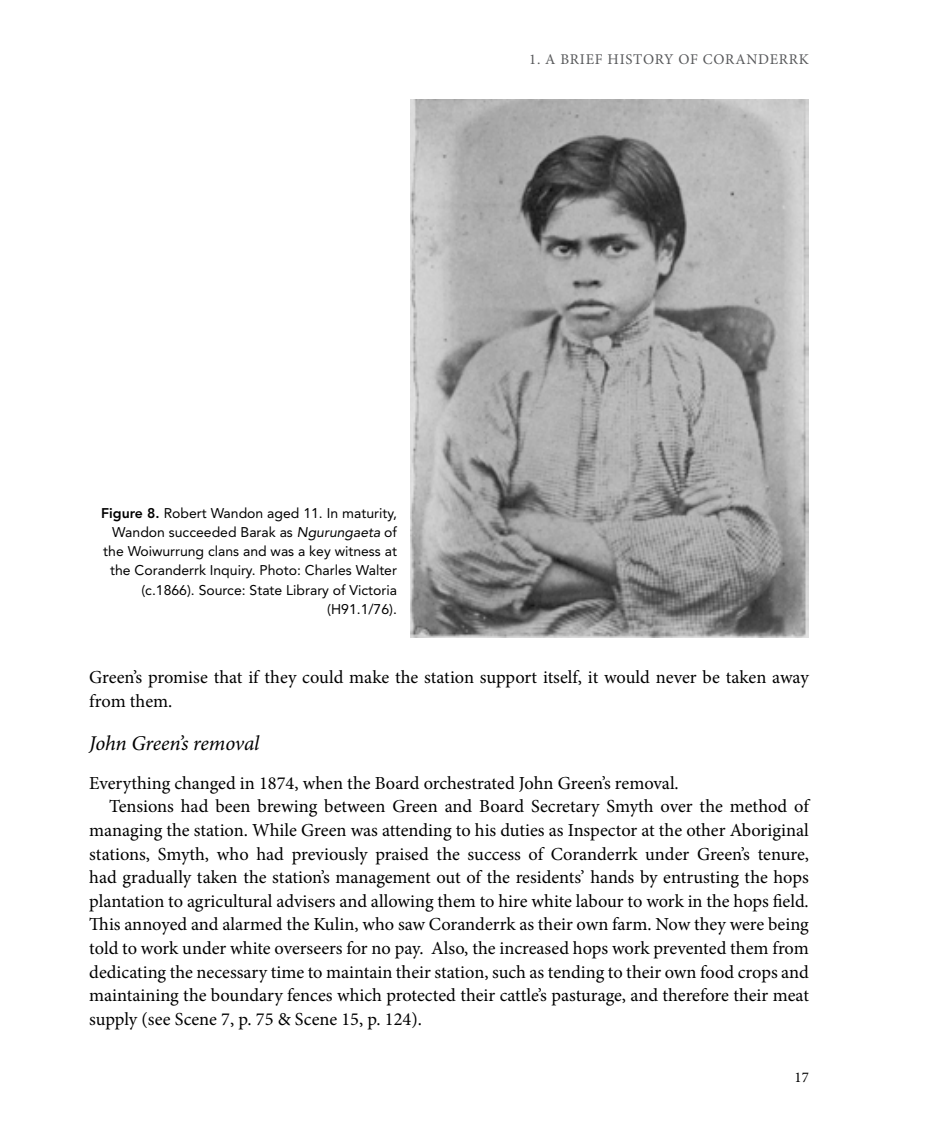
<style>
.page{position:relative;width:933px;height:1141px;background:#fff}
.page>*{position:absolute;margin:0;border:0;box-sizing:border-box;transform-origin:0 0}
.t1{font:italic 21px "Minion Pro";letter-spacing:-.01em;color:#000}
.t2{font:18.38px/23.6px "Minion Pro";color:#000}
.t3{font:14.88px "Minion Pro";letter-spacing:.05em;color:#58595b}
.t4{font:14.88px "Minion Pro";color:#000}
.t5{font:14px/19.2px "Avenir LT Std";color:#000;text-align:right}
.s1{font-weight:800}
.s2{font-style:italic}
</style>
<div class="page">
<img style="left:410px;top:99px;width:399px;height:539px">
<p class="t3" style="left:529px;top:50px;width:281px">1. A BRIEF HISTORY OF CORANDERRK</p>
<p class="t5" style="left:101px;top:503px;width:297px"><span class="s1">Figure 8.</span> Robert Wandon aged 11. In maturity, Wandon succeeded Barak as <span class="s2">Ngurungaeta</span> of the Woiwurrung clans and was a key witness at the Coranderrk Inquiry. Photo: Charles Walter (c.1866). Source: State Library of Victoria (H91.1/76).</p>
<p class="t2" style="left:89px;top:665px;width:721px">Green’s promise that if they could make the station support itself, it would never be taken away from them.</p>
<p class="t1" style="left:89px;top:729px;width:172px">John Green’s removal</p>
<p class="t2" style="left:89px;top:771px;width:591px">Everything changed in 1874, when the Board orchestrated John Green’s removal.</p>
<p class="t2" style="left:109px;top:795px;width:701px">Tensions had been brewing between Green and Board Secretary Smyth over the method of</p>
<p class="t2" style="left:89px;top:818px;width:721px">managing the station. While Green was attending to his duties as Inspector at the other Aboriginal</p>
<p class="t2" style="left:89px;top:842px;width:721px">stations, Smyth, who had previously praised the success of Coranderrk under Green’s tenure,</p>
<p class="t2" style="left:89px;top:866px;width:721px">had gradually taken the station’s management out of the residents’ hands by entrusting the hops</p>
<p class="t2" style="left:89px;top:889px;width:721px">plantation to agricultural advisers and allowing them to hire white labour to work in the hops field.</p>
<p class="t2" style="left:89px;top:913px;width:721px">This annoyed and alarmed the Kulin, who saw Coranderrk as their own farm. Now they were being</p>
<p class="t2" style="left:89px;top:936px;width:721px">told to work under white overseers for no pay. Also, the increased hops work prevented them from</p>
<p class="t2" style="left:89px;top:960px;width:721px">dedicating the necessary time to maintain their station, such as tending to their own food crops and</p>
<p class="t2" style="left:89px;top:984px;width:721px">maintaining the boundary fences which protected their cattle’s pasturage, and therefore their meat</p>
<p class="t2" style="left:89px;top:1007px;width:334px">supply (see Scene 7, p. 75 &amp; Scene 15, p. 124).</p>
<p class="t4" style="left:794px;top:1068px;width:16px">17</p>
</div>
